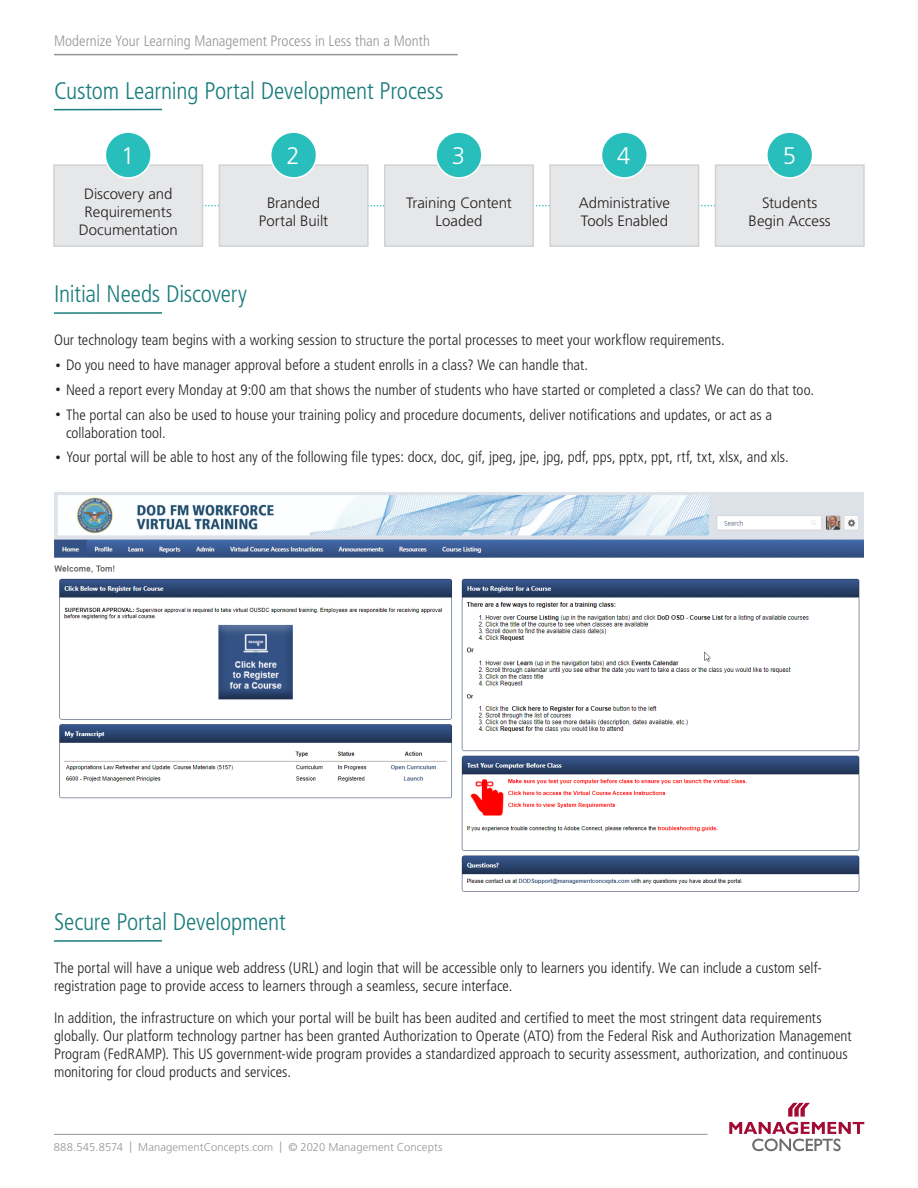
<style>
.page{position:relative;width:918px;height:1188px;background:#fff}
.page>*{position:absolute;margin:0;border:0;box-sizing:border-box;transform-origin:0 0}
.t1{font:300 condensed 24px "Frutiger LT Pro";letter-spacing:-.01em;color:#1a7c7c}
.Body{font:300 24px "Frutiger LT Pro";color:#fff}
.Body-2{font:300 condensed 15px/18px "Frutiger LT Pro";color:#231f20}
.Body_Bullets{font:300 condensed 15px/18px "Frutiger LT Pro";color:#231f20}
.Body-3{font:300 15px/18px "Frutiger LT Pro";letter-spacing:-.005em;color:#231f20;text-align:center}
.Secondary_Page_Heade{font:300 condensed 15px "Frutiger LT Pro";color:#939598}
.t2{font:300 11.25px "Frutiger LT Pro";letter-spacing:.01em;color:#939598}
.s1{font-size:10.5px}
</style>
<div class="page">
<hr style="left:54px;top:109px;width:108px;height:1px;background:#1a7c7c">
<hr style="left:54px;top:312px;width:108px;height:2px;background:#1a7c7c">
<hr style="left:54px;top:940px;width:108px;height:2px;background:#1a7c7c">
<img style="left:54px;top:492px;width:810px;height:400px">
<div style="left:54px;top:165px;width:148px;height:81px;background:#e6e7e9"></div>
<div style="left:53px;top:164px;width:150px;height:83px;border:2px solid #d1d2d4"></div>
<div style="left:219px;top:165px;width:149px;height:81px;background:#e6e7e9"></div>
<div style="left:219px;top:164px;width:150px;height:83px;border:2px solid #d1d2d4"></div>
<div style="left:385px;top:165px;width:148px;height:81px;background:#e6e7e9"></div>
<div style="left:384px;top:164px;width:150px;height:83px;border:2px solid #d1d2d4"></div>
<div style="left:550px;top:165px;width:149px;height:81px;background:#e6e7e9"></div>
<div style="left:549px;top:164px;width:150px;height:83px;border:2px solid #d1d2d4"></div>
<div style="left:716px;top:165px;width:148px;height:81px;background:#e6e7e9"></div>
<div style="left:715px;top:164px;width:150px;height:83px;border:2px solid #d1d2d4"></div>
<div style="left:105px;top:132px;width:46px;height:46px;background:#28bebb;border-radius:50%"></div>
<div style="left:105px;top:131px;width:47px;height:48px;border:2px solid #fff;border-radius:50%"></div>
<div style="left:271px;top:132px;width:45px;height:46px;background:#28bebb;border-radius:50%"></div>
<div style="left:270px;top:131px;width:47px;height:48px;border:2px solid #fff;border-radius:50%"></div>
<div style="left:436px;top:132px;width:46px;height:46px;background:#28bebb;border-radius:50%"></div>
<div style="left:435px;top:131px;width:48px;height:48px;border:2px solid #fff;border-radius:50%"></div>
<div style="left:602px;top:132px;width:45px;height:46px;background:#28bebb;border-radius:50%"></div>
<div style="left:601px;top:131px;width:47px;height:48px;border:2px solid #fff;border-radius:50%"></div>
<div style="left:767px;top:132px;width:46px;height:46px;background:#28bebb;border-radius:50%"></div>
<div style="left:766px;top:131px;width:47px;height:48px;border:2px solid #fff;border-radius:50%"></div>
<svg style="left:729px;top:1103px;width:135px;height:48px"></svg>
<hr style="left:54px;top:1134px;width:654px;height:1px;background:#939598">
<hr style="left:54px;top:54px;width:404px;height:1px;background:#939598">
<p class="Secondary_Page_Heade" style="left:54px;top:33px;width:378px">Modernize Your Learning Management Process in Less than a Month</p>
<p class="t1" style="left:54px;top:77px;width:391px">Custom Learning Portal Development Process</p>
<p class="Body" style="left:121px;top:142px;width:15px">1</p>
<p class="Body" style="left:287px;top:142px;width:15px">2</p>
<p class="Body" style="left:452px;top:142px;width:15px">3</p>
<p class="Body" style="left:617px;top:142px;width:15px">4</p>
<p class="Body" style="left:783px;top:142px;width:15px">5</p>
<p class="Body-3" style="left:79px;top:185px;width:101px">Discovery and<br>Requirements<br>Documentation</p>
<p class="Body-3" style="left:259px;top:194px;width:71px">Branded<br>Portal Built</p>
<p class="Body-3" style="left:406px;top:194px;width:107px">Training Content<br>Loaded</p>
<p class="Body-3" style="left:579px;top:194px;width:92px;text-align:left">Administrative<br>Tools Enabled</p>
<p class="Body-3" style="left:749px;top:194px;width:84px">Students<br>Begin Access</p>
<p class="t1" style="left:54px;top:280px;width:195px">Initial Needs Discovery</p>
<p class="Body-2" style="left:54px;top:331px;width:672px">Our technology team begins with a working session to structure the portal processes to meet your workflow requirements.</p>
<p class="Body_Bullets" style="left:56px;top:356px;width:534px"><span class="s1">•</span> Do you need to have manager approval before a student enrolls in a class? We can handle that.</p>
<p class="Body_Bullets" style="left:56px;top:381px;width:760px"><span class="s1">•</span> Need a report every Monday at 9:00 am that shows the number of students who have started or completed a class? We can do that too.</p>
<p class="Body_Bullets" style="left:66px;top:406px;width:708px;text-indent:-10px"><span class="s1">•</span> The portal can also be used to house your training policy and procedure documents, deliver notifications and updates, or act as a collaboration tool.</p>
<p class="Body_Bullets" style="left:56px;top:448px;width:735px"><span class="s1">•</span> Your portal will be able to host any of the following file types: docx, doc, gif, jpeg, jpe, jpg, pdf, pps, pptx, ppt, rtf, txt, xlsx, and xls.</p>
<p class="t1" style="left:54px;top:908px;width:233px">Secure Portal Development</p>
<p class="Body-2" style="left:54px;top:959px;width:769px">The portal will have a unique web address (URL) and login that will be accessible only to learners you identify. We can include a custom self&shy;registration page to provide access to learners through a seamless, secure interface.</p>
<p class="Body-2" style="left:54px;top:1009px;width:799px">In addition, the infrastructure on which your portal will be built has been audited and certified to meet the most stringent data requirements globally. Our platform technology partner has been granted Authorization to Operate (ATO) from the Federal Risk and Authorization Management Program (FedRAMP). This US government-wide program provides a standardized approach to security assessment, authorization, and continuous monitoring for cloud products and services.</p>
<p class="t2" style="left:54px;top:1141px;width:390px">888.545.8574 | ManagementConcepts.com | © 2020 Management Concepts</p>
</div>
